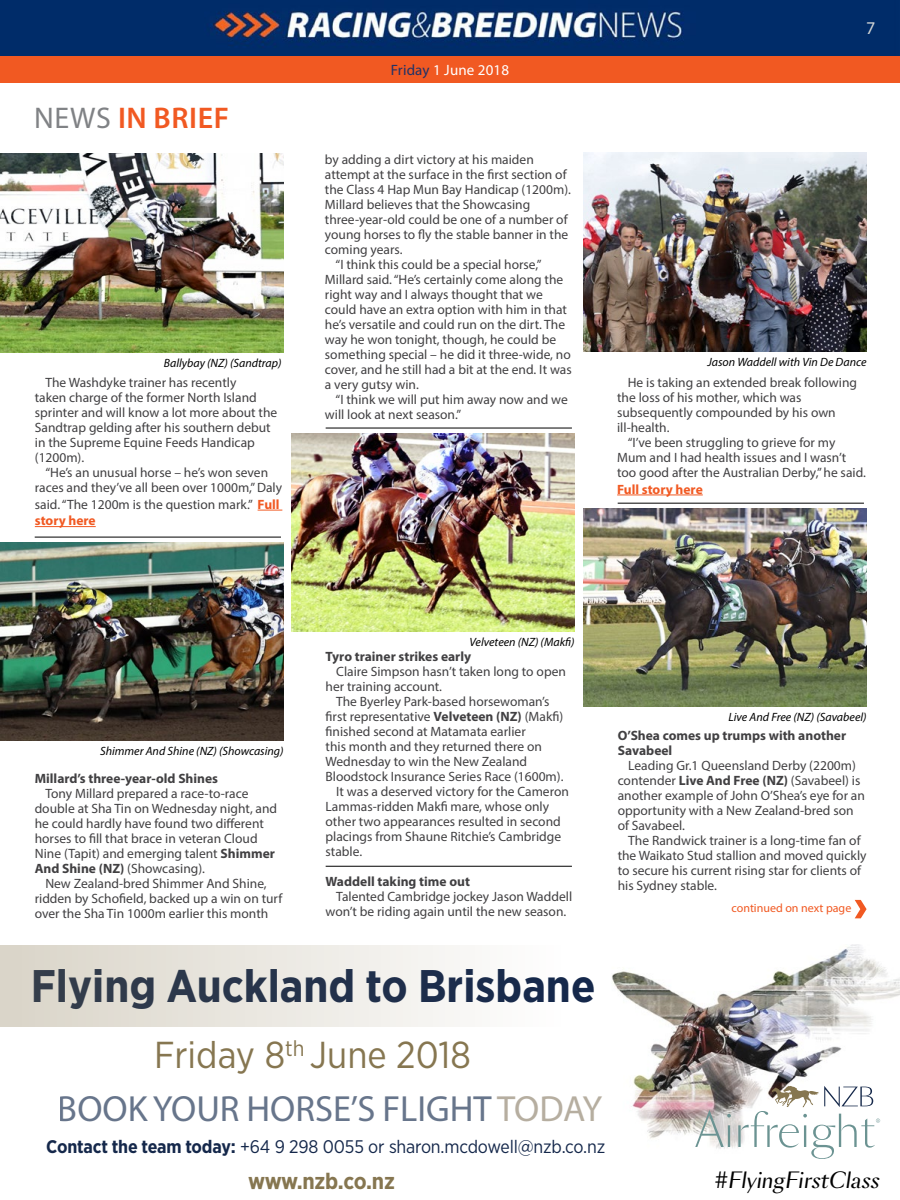
<style>
.page{position:relative;width:900px;height:1200px;background:#fff}
.page>*{position:absolute;margin:0;border:0;box-sizing:border-box;transform-origin:0 0}
.t1{font:700 45.6px "Gotham Narrow";color:#15284b}
.t2{font:37.5px "Gotham Narrow";color:#867650}
.t3{font:36.45px "Myriad Pro";color:#67758b}
.t4{font:600 30px "Myriad Pro";letter-spacing:.02em;color:#f15922}
.t5{font:700 22.5px "Gotham Narrow";letter-spacing:-.015em;color:#867650}
.t6{font:italic 21px "Sang Bleu Sans";color:#000}
.t7{font:18.15px "Gotham Narrow";letter-spacing:-.01em;color:#15284b}
.t8{font:18px "Myriad Pro";color:#d1d4d4}
.t9{font:15px "Myriad Pro";letter-spacing:.01em;color:#fff}
.t10{font:13.5px/15px "Myriad Pro";color:#414042}
.t11{font:700 13.5px/15px "Myriad Pro";color:#414042}
.t12{font:700 13.5px "Myriad Pro";color:#f15922}
.t13{font:italic 12px "Myriad Pro";color:#000}
.t14{font:12px "Myriad Pro";color:#f15922}
.s1{font-weight:400;color:#808285}
.s2{font-weight:700;color:#f15922}
.s3{color:#203267}
.s4{font-weight:700}
.s5{color:#b6aea0}
</style>
<div class="page">
<div style="left:0;top:56px;width:900px;height:27px;background:#f15922"></div>
<img style="left:0;top:0;width:900px;height:56px">
<img style="left:1px;top:154px;width:283px;height:198px">
<hr style="left:617px;top:495px;width:86px;height:1px;background:#f15922">
<hr style="left:35px;top:537px;width:246px;height:1px;background:#000">
<hr style="left:326px;top:866px;width:246px;height:1px;background:#000">
<hr style="left:326px;top:428px;width:246px;height:1px;background:#000">
<hr style="left:618px;top:503px;width:246px;height:1px;background:#000">
<img style="left:1px;top:542px;width:283px;height:199px">
<img style="left:292px;top:433px;width:283px;height:199px">
<img style="left:584px;top:508px;width:283px;height:199px">
<img style="left:584px;top:153px;width:283px;height:198px">
<svg style="left:258px;top:510px;width:24px;height:1px"></svg>
<hr style="left:35px;top:526px;width:61px;height:1px;background:#f15922">
<svg style="left:855px;top:900px;width:12px;height:18px"></svg>
<img style="left:618px;top:945px;width:282px;height:194px">
<svg style="left:695px;top:1085px;width:185px;height:74px"></svg>
<div style="left:0;top:945px;width:618px;height:82px;background:linear-gradient(to right,#dad5c8,#fff)"></div>
<h3 class="t4" style="left:34px;top:98px;width:196px"><span class="s1">NEWS</span> IN BRIEF</h3>
<p class="t13" style="left:164px;top:356px;width:119px">Ballybay (NZ) (Sandtrap)</p>
<p class="t10" style="left:35px;top:375px;width:244px;text-indent:11px">The Washdyke trainer has recently<br>taken charge of the former North Island sprinter and will know a lot more about the Sandtrap gelding after his southern debut in the Supreme Equine Feeds Handicap (1200m).</p>
<p class="t10" style="left:35px;top:465px;width:249px;text-align:center">“He’s an unusual horse – he’s won seven races and they’ve all been over 1000m,” Daly</p>
<p class="t10" style="left:35px;top:496px;width:246px;line-height:16.5px">said. “The 1200m is the question mark.” <span class="s2">Full story here</span></p>
<p class="t9" style="left:391px;top:61px;width:120px"><span class="s3">Friday</span> 1 June 2018</p>
<p class="t10" style="left:325px;top:151px;width:210px">by adding a dirt victory at his maiden</p>
<p class="t10" style="left:325px;top:166px;width:243px">attempt at the surface in the first section of</p>
<p class="t10" style="left:325px;top:181px;width:248px">the Class 4 Hap Mun Bay Handicap (1200m).</p>
<p class="t10" style="left:325px;top:196px;width:207px">Millard believes that the Showcasing</p>
<p class="t10" style="left:325px;top:211px;width:244px">three-year-old could be one of a number of</p>
<p class="t10" style="left:325px;top:226px;width:245px">young horses to fly the stable banner in the</p>
<p class="t10" style="left:325px;top:241px;width:79px">coming years.</p>
<p class="t10" style="left:336px;top:256px;width:208px">“I think this could be a special horse,”</p>
<p class="t10" style="left:325px;top:271px;width:240px">Millard said. “He’s certainly come along the</p>
<p class="t10" style="left:325px;top:286px;width:219px">right way and I always thought that we</p>
<p class="t10" style="left:325px;top:301px;width:244px">could have an extra option with him in that</p>
<p class="t10" style="left:325px;top:316px;width:242px">he’s versatile and could run on the dirt. The</p>
<p class="t10" style="left:325px;top:331px;width:233px">way he won tonight, though, he could be</p>
<p class="t10" style="left:325px;top:346px;width:247px">something special – he did it three-wide, no</p>
<p class="t10" style="left:325px;top:361px;width:248px">cover, and he still had a bit at the end. It was</p>
<p class="t10" style="left:325px;top:376px;width:95px">a very gutsy win.</p>
<p class="t10" style="left:336px;top:391px;width:234px">“I think we will put him away now and we</p>
<p class="t10" style="left:325px;top:406px;width:138px">will look at next season.”</p>
<h3 class="t8" style="left:866px;top:17px;width:11px">7</h3>
<p class="t13" style="left:707px;top:354px;width:161px">Jason Waddell with Vin De Dance</p>
<p class="t10" style="left:628px;top:375px;width:231px">He is taking an extended break following</p>
<p class="t10" style="left:617px;top:390px;width:186px">the loss of his mother, which was</p>
<p class="t10" style="left:617px;top:405px;width:220px">subsequently compounded by his own</p>
<p class="t10" style="left:617px;top:420px;width:54px">ill-health.</p>
<p class="t10" style="left:628px;top:435px;width:209px">“I’ve been struggling to grieve for my</p>
<p class="t10" style="left:617px;top:450px;width:230px">Mum and I had health issues and I wasn’t</p>
<p class="t10" style="left:617px;top:465px;width:250px">too good after the Australian Derby,” he said.</p>
<p class="t12" style="left:617px;top:480px;width:87px">Full story here</p>
<p class="t13" style="left:100px;top:743px;width:185px">Shimmer And Shine (NZ) (Showcasing)</p>
<p class="t11" style="left:35px;top:770px;width:185px">Millard’s three-year-old Shines</p>
<p class="t10" style="left:35px;top:786px;width:244px;text-indent:11px">Tony Millard prepared a race-to-race double at Sha Tin on Wednesday night, and he could hardly have found two different horses to fill that brace in veteran Cloud Nine (Tapit) and emerging talent <span class="s4">Shimmer And Shine (NZ)</span> (Showcasing).</p>
<p class="t10" style="left:35px;top:876px;width:249px;text-indent:11px">New Zealand-bred Shimmer And Shine, ridden by Schofield, backed up a win on turf over the Sha Tin 1000m earlier this month</p>
<p class="t13" style="left:470px;top:634px;width:107px">Velveteen (NZ) (Makfi)</p>
<p class="t11" style="left:326px;top:649px;width:147px">Tyro trainer strikes early</p>
<p class="t10" style="left:326px;top:664px;width:242px;text-indent:11px">Claire Simpson hasn’t taken long to open her training account.</p>
<p class="t10" style="left:336px;top:694px;width:215px">The Byerley Park-based horsewoman’s</p>
<p class="t10" style="left:326px;top:709px;width:239px">first representative <span class="s4">Velveteen (NZ)</span> (Makfi)</p>
<p class="t10" style="left:326px;top:724px;width:202px">finished second at Matamata earlier</p>
<p class="t10" style="left:326px;top:739px;width:218px">this month and they returned there on</p>
<p class="t10" style="left:326px;top:754px;width:203px">Wednesday to win the New Zealand</p>
<p class="t10" style="left:326px;top:769px;width:239px">Bloodstock I nsurance Series Race (1600m).</p>
<p class="t10" style="left:336px;top:784px;width:234px">It was a deserved victory for the Cameron</p>
<p class="t10" style="left:326px;top:799px;width:225px">Lammas-ridden Makfi mare, whose only</p>
<p class="t10" style="left:326px;top:814px;width:237px">other two appearances resulted in second</p>
<p class="t10" style="left:326px;top:829px;width:237px">placings from Shaune Ritchie’s Cambridge</p>
<p class="t10" style="left:326px;top:844px;width:38px">stable.</p>
<p class="t11" style="left:326px;top:874px;width:146px">Waddell taking time out</p>
<p class="t10" style="left:326px;top:889px;width:248px;text-indent:11px">Talented Cambridge jockey Jason Waddell won’t be riding again until the new season.</p>
<p class="t13" style="left:729px;top:709px;width:140px">Live And Free (NZ) (Savabeel)</p>
<p class="t11" style="left:618px;top:728px;width:230px">O’Shea comes up trumps with another<br>Savabeel</p>
<p class="t10" style="left:618px;top:758px;width:249px;text-indent:11px">Leading Gr.1 Queensland Derby (2200m) contender <span class="s4">Live And Free (NZ)</span> (Savabeel) is another example of John O’Shea’s eye for an opportunity with a New Zealand-bred son of Savabeel.</p>
<p class="t10" style="left:618px;top:833px;width:250px;text-indent:11px">The Randwick trainer is a long-time fan of the Waikato Stud stallion and moved quickly to secure his current rising star for clients of his Sydney stable.</p>
<p class="t14" style="left:732px;top:901px;width:121px">continued on next page</p>
<h1 class="t1" style="left:31px;top:957px;width:566px">Flying Auckland to Brisbane</h1>
<h2 class="t2" style="left:154px;top:1032px;width:318px">Friday 8<sup>th</sup> June 2018</h2>
<h3 class="t3" style="left:58px;top:1087px;width:546px">BOOK YOUR HORSE’S FLIGHT <span class="s5">TODAY</span></h3>
<h3 class="t7" style="left:46px;top:1136px;width:560px"><span class="s4">Contact the team today:</span> +64 9 298 0055 or sharon.mcdowell@nzb.co.nz</h3>
<h3 class="t5" style="left:248px;top:1167px;width:148px">www.nzb.co.nz</h3>
<h3 class="t6" style="left:715px;top:1166px;width:167px">#FlyingFirstClass</h3>
</div>
